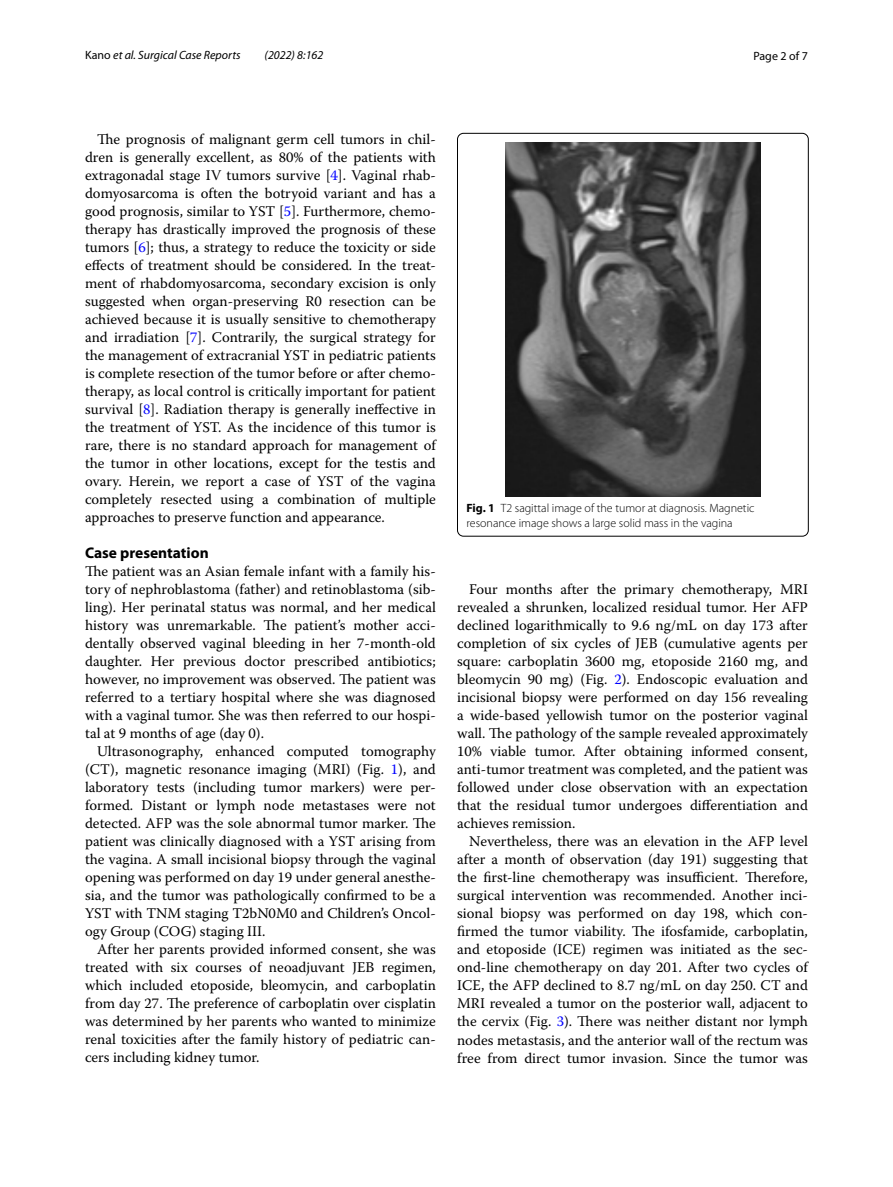
<style>
.page{position:relative;width:893px;height:1187px;background:#fff}
.page>*{position:absolute;margin:0;border:0;box-sizing:border-box;transform-origin:0 0}
.t1{font:700 15.45px "Myriad Pro";color:#000}
.t2{font:14.7px/18px "Warnock Pro";color:#000;text-align:justify}
.t3{font:300 12px/15px "Myriad Pro";color:#000}
.t4{font:italic 12px "Myriad Pro";color:#000}
.t5{font:12px "Myriad Pro";color:#000}
.s1{font-style:normal}
.s2{color:#00f}
.s3{font-weight:700}
</style>
<div class="page">
<img style="left:505px;top:142px;width:255px;height:354px">
<div style="left:457px;top:133px;width:351px;height:403px;border:1px solid #000;border-radius:6px"></div>
<p class="t4" style="left:85px;top:48px;width:157px"><span class="s1">Kano</span> et al. Surgical Case Reports</p>
<p class="t4" style="left:265px;top:48px;width:60px">(2022) 8:162</p>
<p class="t5" style="left:753px;top:48px;width:56px">Page 2 of 7</p>
<p class="t2" style="left:85px;top:130px;width:352px;text-indent:12px">The prognosis of malignant germ cell tumors in chil&shy;dren is generally excellent, as 80% of the patients with extragonadal stage IV tumors survive [<span class="s2">4</span>]. Vaginal rhab&shy;domyosarcoma is often the botryoid variant and has a good prognosis, similar to YST [<span class="s2">5</span>]. Furthermore, chemo&shy;therapy has drastically improved the prognosis of these tumors [<span class="s2">6</span>]; thus, a strategy to reduce the toxicity or side effects of treatment should be considered. In the treat&shy;ment of rhabdomyosarcoma, secondary excision is only suggested when organ-preserving R0 resection can be achieved because it is usually sensitive to chemotherapy and irradiation [<span class="s2">7</span>]. Contrarily, the surgical strategy for the management of extracranial YST in pediatric patients is complete resection of the tumor before or after chemo&shy;therapy, as local control is critically important for patient survival [<span class="s2">8</span>]. Radiation therapy is generally ineffective in the treatment of YST. As the incidence of this tumor is rare, there is no standard approach for management of the tumor in other locations, except for the testis and ovary. Herein, we report a case of YST of the vagina completely resected using a combination of multiple approaches to preserve function and appearance.</p>
<p class="t1" style="left:85px;top:542px;width:125px">Case presentation</p>
<p class="t2" style="left:85px;top:562px;width:352px">The patient was an Asian female infant with a family his&shy;tory of nephroblastoma (father) and retinoblastoma (sib&shy;ling). Her perinatal status was normal, and her medical history was unremarkable. The patient’s mother acci&shy;dentally observed vaginal bleeding in her 7-month-old daughter. Her previous doctor prescribed antibiotics; however, no improvement was observed. The patient was referred to a tertiary hospital where she was diagnosed with a vaginal tumor. She was then referred to our hospi&shy;tal at 9 months of age (day 0).</p>
<p class="t2" style="left:85px;top:742px;width:352px;text-indent:12px">Ultrasonography, enhanced computed tomography (CT), magnetic resonance imaging (MRI) (Fig. <span class="s2">1</span>), and laboratory tests (including tumor markers) were per&shy;formed. Distant or lymph node metastases were not detected. AFP was the sole abnormal tumor marker. The patient was clinically diagnosed with a YST arising from the vagina. A small incisional biopsy through the vaginal opening was performed on day 19 under general anesthe&shy;sia, and the tumor was pathologically confirmed to be a YST with TNM staging T2bN0M0 and Children’s Oncol&shy;ogy Group (COG) staging III.</p>
<p class="t2" style="left:85px;top:940px;width:352px;text-indent:12px">After her parents provided informed consent, she was treated with six courses of neoadjuvant JEB regimen, which included etoposide, bleomycin, and carboplatin from day 27. The preference of carboplatin over cisplatin was determined by her parents who wanted to minimize renal toxicities after the family history of pediatric can&shy;cers including kidney tumor.</p>
<p class="t3" style="left:466px;top:500px;width:290px"><span class="s3">Fig. 1</span> T2 sagittal image of the tumor at diagnosis. Magnetic resonance image shows a large solid mass in the vagina</p>
<p class="t2" style="left:457px;top:580px;width:352px;text-indent:12px">Four months after the primary chemotherapy, MRI revealed a shrunken, localized residual tumor. Her AFP declined logarithmically to 9.6 ng/mL on day 173 after completion of six cycles of JEB (cumulative agents per square: carboplatin 3600 mg, etoposide 2160 mg, and bleomycin 90 mg) (Fig. <span class="s2">2</span>). Endoscopic evaluation and incisional biopsy were performed on day 156 revealing a wide-based yellowish tumor on the posterior vaginal wall. The pathology of the sample revealed approximately 10% viable tumor. After obtaining informed consent, anti-tumor treatment was completed, and the patient was followed under close observation with an expectation that the residual tumor undergoes differentiation and achieves remission.</p>
<p class="t2" style="left:457px;top:832px;width:352px;text-indent:12px">Nevertheless, there was an elevation in the AFP level after a month of observation (day 191) suggesting that the first-line chemotherapy was insufficient. Therefore, surgical intervention was recommended. Another inci&shy;sional biopsy was performed on day 198, which con&shy;firmed the tumor viability. The ifosfamide, carboplatin, and etoposide (ICE) regimen was initiated as the sec&shy;ond-line chemotherapy on day 201. After two cycles of ICE, the AFP declined to 8.7 ng/mL on day 250. CT and MRI revealed a tumor on the posterior wall, adjacent to the cervix (Fig. <span class="s2">3</span>). There was neither distant nor lymph nodes metastasis, and the anterior wall of the rectum was free from direct tumor invasion. Since the tumor was</p>
</div>
